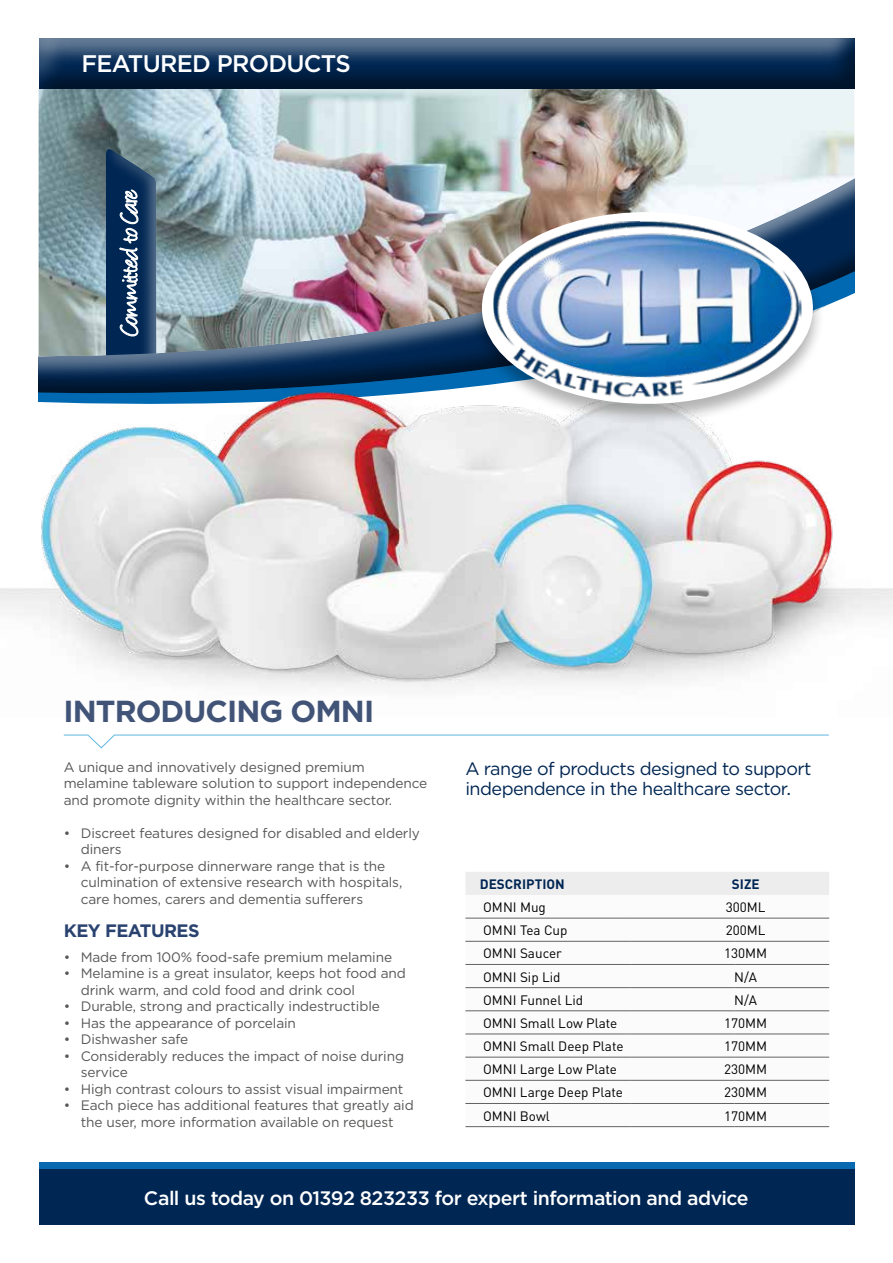
<style>
.page{position:relative;width:893px;height:1263px;background:#fff}
.page>*{position:absolute;margin:0;border:0;box-sizing:border-box;transform-origin:0 0}
.t1{font:700 30.3px "Gotham";letter-spacing:-.03em;color:#415478}
.t2{font:28.5px "Angelina";letter-spacing:-.025em;color:#fff}
.t3{font:500 24px "Gotham";letter-spacing:-.03em;color:#fff}
.t4{font:500 19.5px "Gotham";letter-spacing:-.03em;color:#fff}
.t5{font:18px/19.5px "Gotham";letter-spacing:-.03em;color:#002653}
.t6{font:700 18px "Gotham";letter-spacing:-.03em;color:#29426f}
.t7{font:13.65px/16.5px "Gotham";letter-spacing:-.01em;color:#575756}
.t8{font:13.5px "DIN";color:#000}
.t9{font:700 13.5px "DIN";color:#002653}
</style>
<div class="page">
<img style="left:39px;top:90px;width:815px;height:26px">
<img style="left:39px;top:116px;width:815px;height:229px">
<div style="left:36px;top:38px;width:819px;height:52px;background:#000;opacity:.5"></div>
<img style="left:0;top:345px;width:893px;height:345px">
<div style="left:39px;top:1162px;width:815px;height:57px;background:#0869b0"></div>
<div style="left:39px;top:1169px;width:815px;height:55px;background:#002653"></div>
<div style="left:465px;top:872px;width:364px;height:23px;background:#ededed"></div>
<svg style="left:465px;top:917px;width:364px;height:163px"></svg>
<hr style="left:465px;top:918px;width:166px;height:1px;background:#646363">
<hr style="left:631px;top:918px;width:104px;height:1px;background:#646363">
<hr style="left:735px;top:918px;width:94px;height:1px;background:#646363">
<hr style="left:465px;top:941px;width:166px;height:1px;background:#646363">
<hr style="left:631px;top:941px;width:104px;height:1px;background:#646363">
<hr style="left:735px;top:941px;width:94px;height:1px;background:#646363">
<hr style="left:465px;top:964px;width:166px;height:1px;background:#646363">
<hr style="left:631px;top:964px;width:104px;height:1px;background:#646363">
<hr style="left:735px;top:964px;width:94px;height:1px;background:#646363">
<hr style="left:465px;top:987px;width:166px;height:1px;background:#646363">
<hr style="left:631px;top:987px;width:104px;height:1px;background:#646363">
<hr style="left:735px;top:987px;width:94px;height:1px;background:#646363">
<hr style="left:465px;top:1010px;width:166px;height:1px;background:#646363">
<hr style="left:631px;top:1010px;width:104px;height:1px;background:#646363">
<hr style="left:735px;top:1010px;width:94px;height:1px;background:#646363">
<hr style="left:465px;top:1034px;width:166px;height:1px;background:#646363">
<hr style="left:631px;top:1034px;width:104px;height:1px;background:#646363">
<hr style="left:735px;top:1034px;width:94px;height:1px;background:#646363">
<hr style="left:465px;top:1057px;width:166px;height:1px;background:#646363">
<hr style="left:631px;top:1057px;width:104px;height:1px;background:#646363">
<hr style="left:735px;top:1057px;width:94px;height:1px;background:#646363">
<hr style="left:465px;top:1080px;width:166px;height:1px;background:#646363">
<hr style="left:631px;top:1080px;width:104px;height:1px;background:#646363">
<hr style="left:735px;top:1080px;width:94px;height:1px;background:#646363">
<hr style="left:465px;top:1103px;width:166px;height:1px;background:#646363">
<hr style="left:631px;top:1103px;width:104px;height:1px;background:#646363">
<hr style="left:735px;top:1103px;width:94px;height:1px;background:#646363">
<hr style="left:465px;top:1126px;width:166px;height:1px;background:#646363">
<hr style="left:631px;top:1126px;width:104px;height:1px;background:#646363">
<hr style="left:735px;top:1126px;width:94px;height:1px;background:#646363">
<svg style="left:63px;top:734px;width:766px;height:15px"></svg>
<div style="left:471px;top:211px;width:353px;height:215px;background:#000;opacity:.3"></div>
<div style="left:482px;top:212px;width:331px;height:192px;border:22px solid #fff;border-radius:50%"></div>
<img style="left:492px;top:218px;width:311px;height:182px">
<h3 class="t3" style="left:81px;top:48px;width:271px">FEATURED PRODUCTS</h3>
<h2 class="t2" style="left:117px;top:335px;width:148px;rotate:-90deg">Committed to Care</h2>
<h1 class="t1" style="left:64px;top:691px;width:312px">INTRODUCING OMNI</h1>
<p class="t7" style="left:64px;top:758px;width:365px">A unique and innovatively designed premium melamine tableware solution to support independence and promote dignity within the healthcare sector.</p>
<p class="t7" style="left:81px;top:824px;width:341px;text-indent:-17px">• Discreet features designed for disabled and elderly diners</p>
<p class="t7" style="left:81px;top:857px;width:323px;text-indent:-17px">• A fit-for-purpose dinnerware range that is the culmination of extensive research with hospitals, care homes, carers and dementia sufferers</p>
<h3 class="t6" style="left:64px;top:918px;width:137px">KEY FEATURES</h3>
<p class="t7" style="left:64px;top:948px;width:330px">• Made from 100% food-safe premium melamine</p>
<p class="t7" style="left:81px;top:965px;width:327px;text-indent:-17px">• Melamine is a great insulator, keeps hot food and drink warm, and cold food and drink cool</p>
<p class="t7" style="left:64px;top:998px;width:318px">• Durable, strong and practically indestructible</p>
<p class="t7" style="left:64px;top:1014px;width:234px">• Has the appearance of porcelain</p>
<p class="t7" style="left:64px;top:1031px;width:126px">• Dishwasher safe</p>
<p class="t7" style="left:81px;top:1047px;width:325px;text-indent:-17px">• Considerably reduces the impact of noise during service</p>
<p class="t7" style="left:64px;top:1080px;width:341px">• High contrast colours to assist visual impairment</p>
<p class="t7" style="left:64px;top:1097px;width:351px;text-align:center">• Each piece has additional features that greatly aid the user, more information available on request</p>
<h3 class="t5" style="left:465px;top:759px;width:348px">A range of products designed to support independence in the healthcare sector.</h3>
<p class="t9" style="left:480px;top:875px;width:86px">DESCRIPTION</p>
<p class="t9" style="left:732px;top:875px;width:29px">SIZE</p>
<p class="t8" style="left:483px;top:899px;width:64px">OMNI Mug</p>
<p class="t8" style="left:726px;top:899px;width:41px">300ML</p>
<p class="t8" style="left:483px;top:922px;width:86px">OMNI Tea Cup</p>
<p class="t8" style="left:726px;top:922px;width:41px">200ML</p>
<p class="t8" style="left:483px;top:945px;width:80px">OMNI Saucer</p>
<p class="t8" style="left:724px;top:945px;width:45px">130MM</p>
<p class="t8" style="left:483px;top:968px;width:79px">OMNI Sip Lid</p>
<p class="t8" style="left:734px;top:968px;width:24px">N/A</p>
<p class="t8" style="left:483px;top:991px;width:102px">OMNI Funnel Lid</p>
<p class="t8" style="left:734px;top:991px;width:24px">N/A</p>
<p class="t8" style="left:483px;top:1014px;width:136px">OMNI Small Low Plate</p>
<p class="t8" style="left:724px;top:1014px;width:45px">170MM</p>
<p class="t8" style="left:483px;top:1038px;width:142px">OMNI Small Deep Plate</p>
<p class="t8" style="left:724px;top:1038px;width:45px">170MM</p>
<p class="t8" style="left:483px;top:1061px;width:135px">OMNI Large Low Plate</p>
<p class="t8" style="left:724px;top:1061px;width:45px">230MM</p>
<p class="t8" style="left:483px;top:1084px;width:142px">OMNI Large Deep Plate</p>
<p class="t8" style="left:724px;top:1084px;width:45px">230MM</p>
<p class="t8" style="left:483px;top:1107px;width:68px">OMNI Bowl</p>
<p class="t8" style="left:724px;top:1107px;width:45px">170MM</p>
<h3 class="t4" style="left:144px;top:1185px;width:606px">Call us today on 01392 823233 for expert information and advice</h3>
</div>
